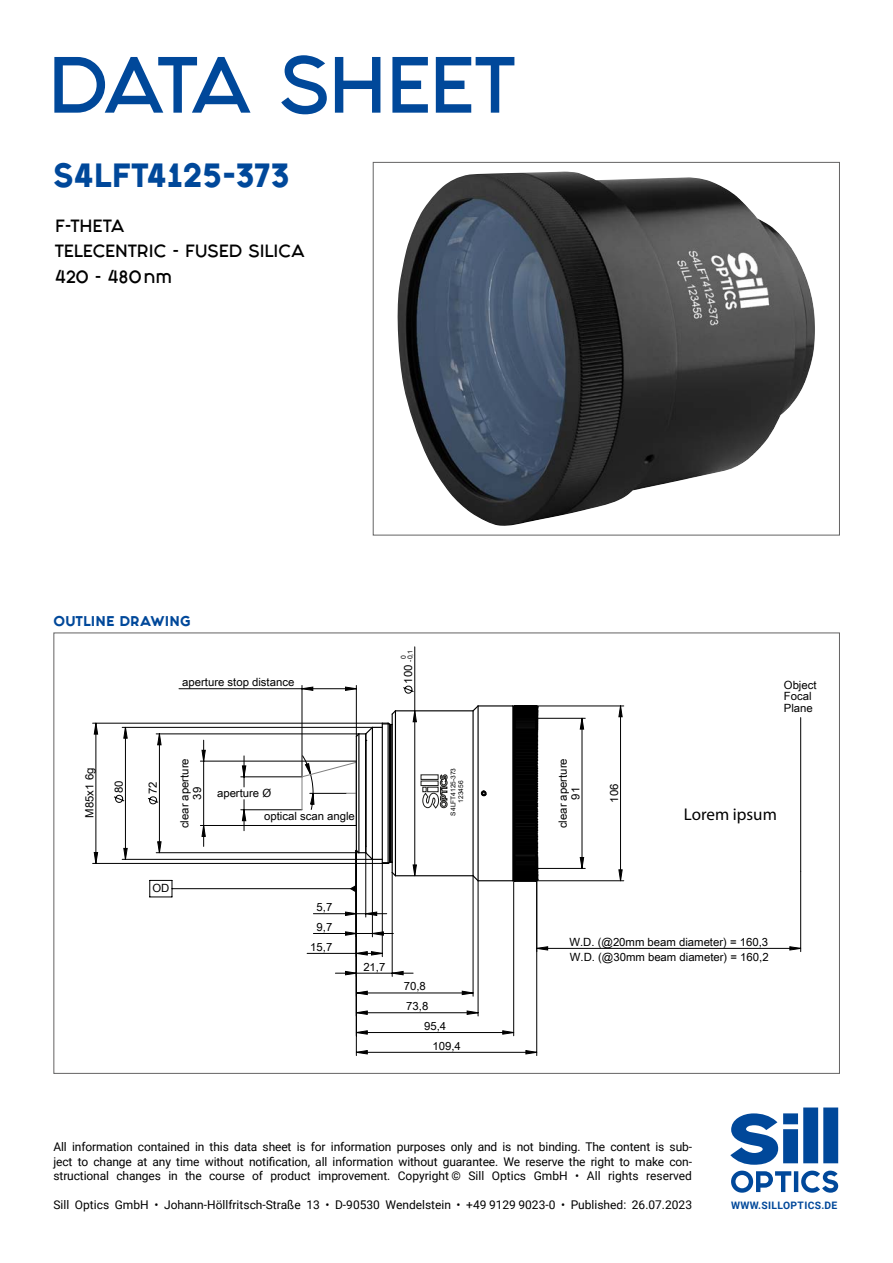
<style>
.page{position:relative;width:893px;height:1263px;background:#fff}
.page>*{position:absolute;margin:0;border:0;box-sizing:border-box;transform-origin:0 0}
.t1{font:67.5px "Fashion Fetish Bold";letter-spacing:-.03em;color:#00489a}
.t2{font:800 28.5px "Fashion Fetish";letter-spacing:-.01em;color:#00489a}
.t3{font:17.1px "Myriad Pro";color:#000}
.t4{font:15px/25.5px "Fashion Fetish Bold";letter-spacing:.005em;color:#000}
.t5{font:12px/14.4px "Roboto";color:#000;text-align:justify}
.t6{font:800 12px "Fashion Fetish";letter-spacing:.015em;color:#00489a}
.t7{font:11.4px/12.6px "Arial";color:#000;text-align:center}
.t8{font:700 10.35px "Roboto";letter-spacing:.035em;color:#00489a}
.t9{font:6.75px/6.4px "Arial";color:#000}
.t10{font:6.6px/7.9px "Arial";color:#010100;text-align:center}
.s1{font-size:6.75px}
</style>
<div class="page">
<img style="left:397px;top:172px;width:418px;height:354px">
<hr style="left:172px;top:888px;width:184px;height:1px;background:#000">
<svg style="left:149px;top:881px;width:24px;height:17px"></svg>
<hr style="left:800px;top:871px;width:1px;height:81px;background:#000">
<hr style="left:800px;top:718px;width:1px;height:153px;background:#000">
<hr style="left:478px;top:881px;width:1px;height:135px;background:#000">
<hr style="left:513px;top:880px;width:1px;height:156px;background:#000">
<hr style="left:536px;top:880px;width:1px;height:175px;background:#000">
<hr style="left:473px;top:876px;width:1px;height:120px;background:#000">
<hr style="left:93px;top:723px;width:289px;height:1px;background:#000">
<hr style="left:93px;top:863px;width:289px;height:1px;background:#000">
<hr style="left:414px;top:647px;width:1px;height:64px;background:#000">
<hr style="left:536px;top:706px;width:88px;height:1px;background:#000">
<hr style="left:536px;top:880px;width:88px;height:1px;background:#000">
<hr style="left:179px;top:688px;width:123px;height:1px;background:#000">
<svg style="left:355px;top:931px;width:446px;height:124px"></svg>
<svg style="left:242px;top:888px;width:231px;height:106px"></svg>
<svg style="left:94px;top:706px;width:528px;height:175px"></svg>
<hr style="left:478px;top:880px;width:35px;height:1px;background:#000">
<hr style="left:478px;top:705px;width:35px;height:1px;background:#000">
<svg style="left:301px;top:685px;width:186px;height:231px"></svg>
<svg style="left:511px;top:705px;width:27px;height:177px;background:#0e0e0e"></svg>
<svg style="left:730px;top:1107px;width:108px;height:86px"></svg>
<h1 class="t1" style="left:48px;top:30px;width:468px">DATA SHEET</h1>
<h2 class="t2" style="left:52px;top:152px;width:240px">S4LFT4125-373</h2>
<p class="t4" style="left:55px;top:213px;width:165px">F-THETA<br>TELECENTRIC - FUSED</p>
<p class="t4" style="left:248px;top:238px;width:58px">SILICA</p>
<p class="t4" style="left:55px;top:264px;width:118px">420 - 480NM</p>
<p class="t6" style="left:53px;top:611px;width:139px">OUTLINE DRAWING</p>
<p class="t7" style="left:182px;top:675px;width:114px">aperture stop distance</p>
<p class="t9" style="left:400px;top:659px;width:11px;rotate:-90deg">0<br>0,1</p>
<p class="t7" style="left:402px;top:684px;width:26px;rotate:-90deg">100 <span class="s1">-</span></p>
<p class="t7" style="left:83px;top:817px;width:51px;rotate:-90deg">M85x1 6g</p>
<p class="t7" style="left:112px;top:793px;width:14px;rotate:-90deg">80</p>
<p class="t7" style="left:146px;top:794px;width:14px;rotate:-90deg">72</p>
<p class="t7" style="left:178px;top:828px;width:71px;rotate:-90deg">clear aperture<br>39</p>
<p class="t7" style="left:264px;top:781px;width:92px;line-height:22.8px;text-align:left;text-indent:-47px">aperture Ø<br>optical scan angle</p>
<p class="t10" style="left:449px;top:815px;width:49px;rotate:-90deg">S4LFT4125-373<br>123456</p>
<p class="t7" style="left:152px;top:882px;width:18px">OD</p>
<p class="t7" style="left:310px;top:897px;width:24px;line-height:19.8px">5,7<br>9,7<br>15,7</p>
<p class="t7" style="left:363px;top:960px;width:24px">21,7</p>
<p class="t7" style="left:404px;top:980px;width:24px">70,8</p>
<p class="t7" style="left:406px;top:999px;width:24px">73,8</p>
<p class="t7" style="left:424px;top:1019px;width:24px">95,4</p>
<p class="t7" style="left:432px;top:1039px;width:30px">109,4</p>
<p class="t7" style="left:556px;top:828px;width:71px;rotate:-90deg">clear aperture<br>91</p>
<p class="t7" style="left:607px;top:803px;width:20px;rotate:-90deg">106</p>
<p class="t7" style="left:784px;top:678px;width:34px;line-height:11.6px;text-align:left">Object<br>Focal<br>Plane</p>
<h3 class="t3" style="left:684px;top:804px;width:94px">Lorem ipsum</h3>
<p class="t7" style="left:569px;top:935px;width:200px">W.D. (@20mm beam diameter) = 160,3</p>
<p class="t7" style="left:570px;top:951px;width:200px">W.D. (@30mm beam diameter) = 160,2</p>
<p class="t5" style="left:53px;top:1139px;width:640px">All information contained in this data sheet is for information purposes only and is not binding. The content is sub&shy;ject to change at any time without notification, all information without guarantee. We reserve the right to make con&shy;structional changes in the course of product improvement. Copyright © Sill Optics GmbH • All rights reserved</p>
<p class="t5" style="left:53px;top:1197px;width:640px">Sill Optics GmbH • Johann-Höllfritsch-Straße 13 • D-90530 Wendelstein • +49 9129 9023-0 • Published: 26.07.2023</p>
<p class="t8" style="left:731px;top:1198px;width:108px">WWW.SILLOPTICS.DE</p>
</div>
